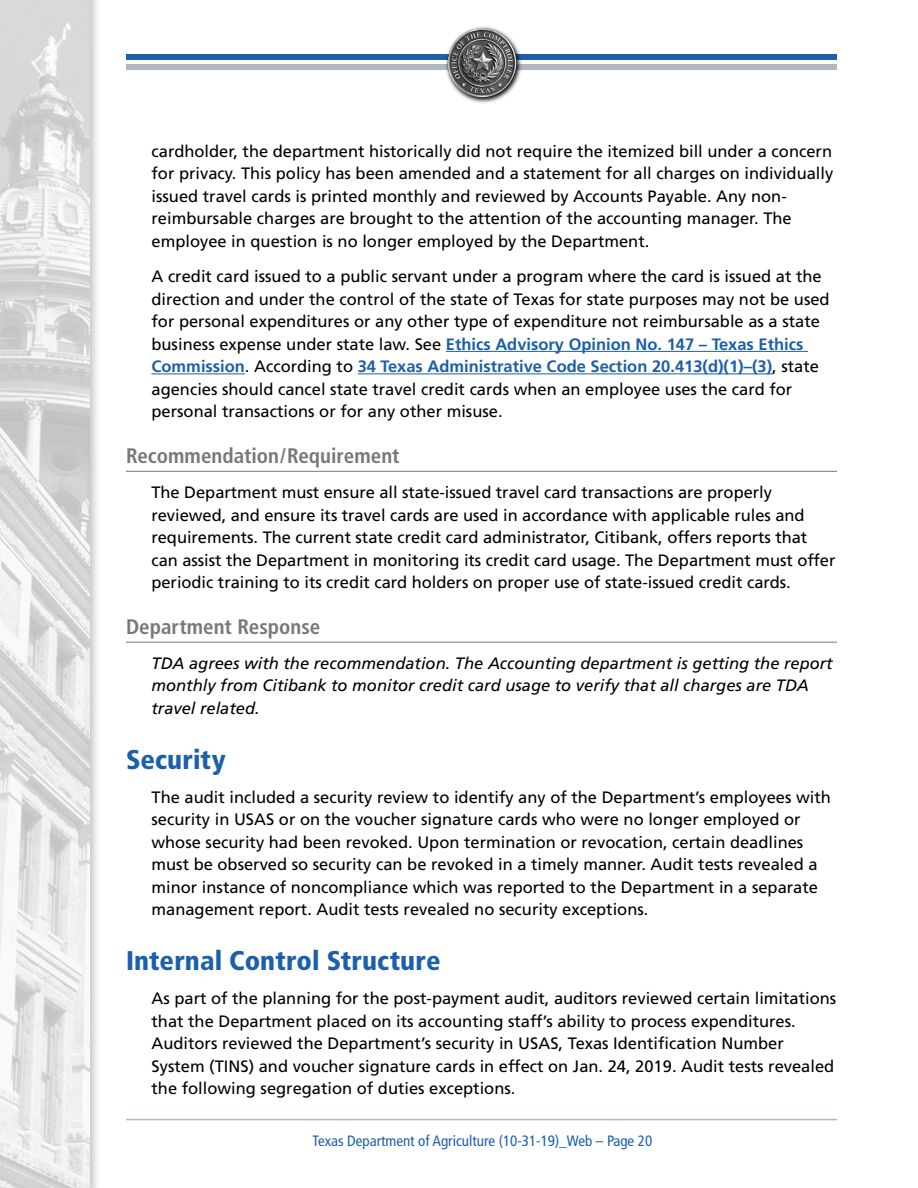
<style>
.page{position:relative;width:918px;height:1188px;background:#fff}
.page>*{position:absolute;margin:0;border:0;box-sizing:border-box;transform-origin:0 0}
.t1{font:900 condensed 27px "Frutiger";letter-spacing:.005em;color:#1c5fab}
.t2{font:700 condensed 21px "Frutiger";color:#77787b}
.t3{font:16.5px/22.5px "Frutiger";color:#000}
.t4{font:italic 16.5px/22.5px "Frutiger";color:#000}
.t5{font:condensed 15px "Frutiger";color:#1c5fab}
.s1{font-weight:700;color:#1c5fab}
</style>
<div class="page">
<hr style="left:126px;top:1119px;width:711px;height:1px;background:#b0b7c1">
<div style="left:126px;top:54px;width:711px;height:5px;background:#1c5fab"></div>
<div style="left:126px;top:64px;width:711px;height:6px;background:#b0b7c1"></div>
<div style="left:0;top:0;width:101px;height:1188px;background:#000;opacity:.75"></div>
<img style="left:0;top:0;width:90px;height:1188px">
<svg style="left:472px;top:26px;width:50px;height:77px"></svg>
<img style="left:445px;top:27px;width:73px;height:74px">
<hr style="left:446px;top:351px;width:362px;height:1px;background:#1c5fab">
<hr style="left:152px;top:373px;width:93px;height:1px;background:#1c5fab">
<hr style="left:358px;top:373px;width:414px;height:1px;background:#1c5fab">
<hr style="left:126px;top:471px;width:711px;height:1px;background:#77787b">
<hr style="left:126px;top:642px;width:711px;height:1px;background:#77787b">
<p class="t3" style="left:152px;top:140px;width:683px">cardholder, the department historically did not require the itemized bill under a concern for privacy. This policy has been amended and a statement for all charges on individually issued travel cards is printed monthly and reviewed by Accounts Payable. Any non&shy;reimbursable charges are brought to the attention of the accounting manager. The employee in question is no longer employed by the Department.</p>
<p class="t3" style="left:152px;top:265px;width:680px">A credit card issued to a public servant under a program where the card is issued at the direction and under the control of the state of Texas for state purposes may not be used for personal expenditures or any other type of expenditure not reimbursable as a state business expense under state law. See <span class="s1">Ethics Advisory Opinion No. 147 – Texas Ethics Commission</span>. According to <span class="s1">34 Texas Administrative Code Section 20.413(d)(1)–(3)</span>, state agencies should cancel state travel credit cards when an employee uses the card for personal transactions or for any other misuse.</p>
<p class="t2" style="left:126px;top:444px;width:275px">Recommendation/Requirement</p>
<p class="t3" style="left:152px;top:481px;width:685px">The Department must ensure all state-issued travel card transactions are properly reviewed, and ensure its travel cards are used in accordance with applicable rules and requirements. The current state credit card administrator, Citibank, offers reports that can assist the Department in monitoring its credit card usage. The Department must offer periodic training to its credit card holders on proper use of state-issued credit cards.</p>
<p class="t2" style="left:126px;top:615px;width:196px">Department Response</p>
<p class="t4" style="left:152px;top:652px;width:683px">TDA agrees with the recommendation. The Accounting department is getting the report monthly from Citibank to monitor credit card usage to verify that all charges are TDA travel related.</p>
<h1 class="t1" style="left:126px;top:743px;width:101px">Security</h1>
<p class="t3" style="left:152px;top:786px;width:681px">The audit included a security review to identify any of the Department’s employees with security in USAS or on the voucher signature cards who were no longer employed or whose security had been revoked. Upon termination or revocation, certain deadlines must be observed so security can be revoked in a timely manner. Audit tests revealed a minor instance of noncompliance which was reported to the Department in a separate management report. Audit tests revealed no security exceptions.</p>
<h1 class="t1" style="left:126px;top:945px;width:316px">Internal Control Structure</h1>
<p class="t3" style="left:152px;top:987px;width:686px">As part of the planning for the post-payment audit, auditors reviewed certain limitations that the Department placed on its accounting staff’s ability to process expenditures.<br>Auditors reviewed the Department’s security in USAS, Texas Identification Number System (TINS) and voucher signature cards in effect on Jan. 24, 2019. Audit tests revealed the following segregation of duties exceptions.</p>
<p class="t5" style="left:313px;top:1132px;width:341px">Texas Department of Agriculture (10-31-19)_Web – Page 20</p>
</div>
